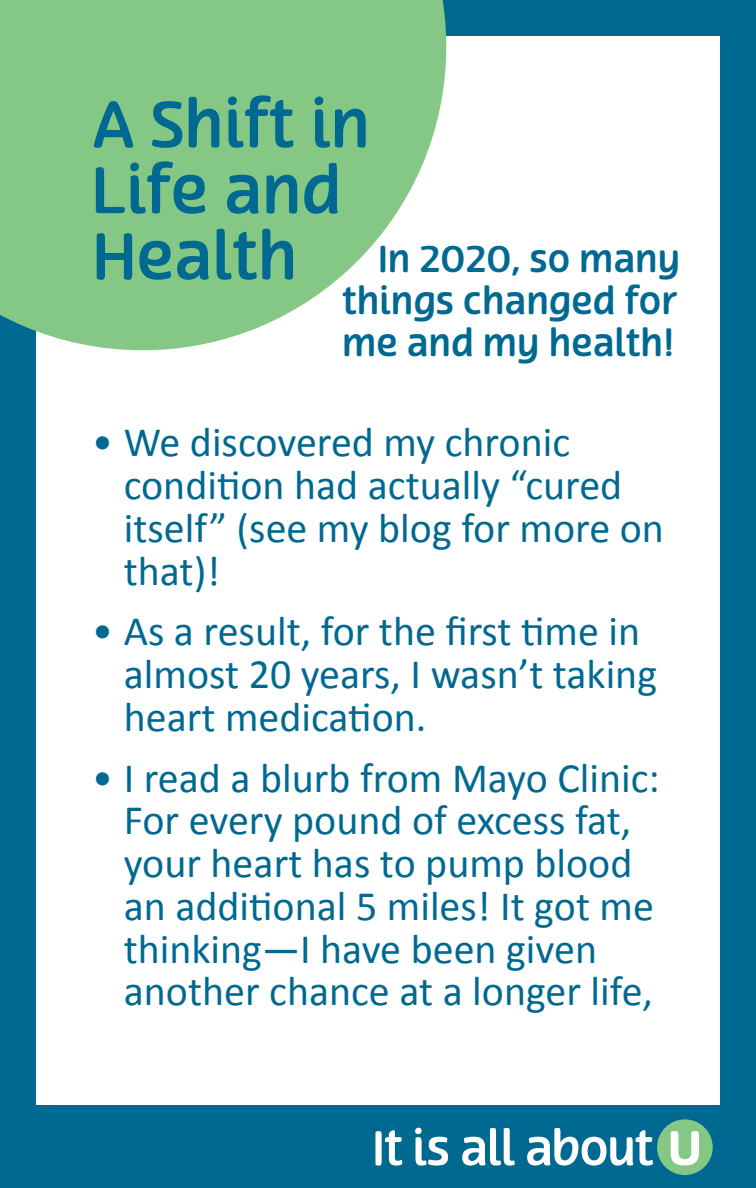
<style>
.page{position:relative;width:756px;height:1188px;background:#006991}
.page>*{position:absolute;margin:0;border:0;box-sizing:border-box;transform-origin:0 0}
.head1{font:500 63px/66px "Terfens";color:#006991}
.bullet{font:42px/42.8px "Calibri";color:#006991}
.subhead{font:500 36px/42px "Terfens";color:#006991;text-align:justify}
</style>
<div class="page">
<div style="left:36px;top:36px;width:684px;height:1069px;background:#fff"></div>
<div style="left:657px;top:1119px;width:56px;height:56px;background:#85c885;border-radius:50%"></div>
<svg style="left:376px;top:1130px;width:26px;height:36px"></svg>
<svg style="left:415px;top:1128px;width:33px;height:38px"></svg>
<svg style="left:462px;top:1128px;width:53px;height:38px"></svg>
<svg style="left:527px;top:1128px;width:126px;height:38px"></svg>
<svg style="left:671px;top:1131px;width:28px;height:34px"></svg>
<svg style="left:0;top:0;width:446px;height:350px;fill:#85c885"></svg>
<p class="head1" style="left:92px;top:93px;width:279px">A Shift in<br>Life and<br>Health</p>
<p class="subhead" style="left:342px;top:239px;width:340px;text-indent:36px">In 2020, so many things changed for me and my health!</p>
<p class="bullet" style="left:124px;top:421px;width:542px;text-indent:-32px">• We discovered my chronic condition had actually “cured itself” (see my blog for more on that)!</p>
<p class="bullet" style="left:124px;top:610px;width:535px;text-indent:-32px">• As a result, for the first time in almost 20 years, I wasn’t taking heart medication.</p>
<p class="bullet" style="left:124px;top:756px;width:538px;text-indent:-32px">• I read a blurb from Mayo Clinic:<br>For every pound of excess fat, your heart has to pump blood an additional 5 miles! It got me thinking—I have been given another chance at a longer life,</p>
</div>
